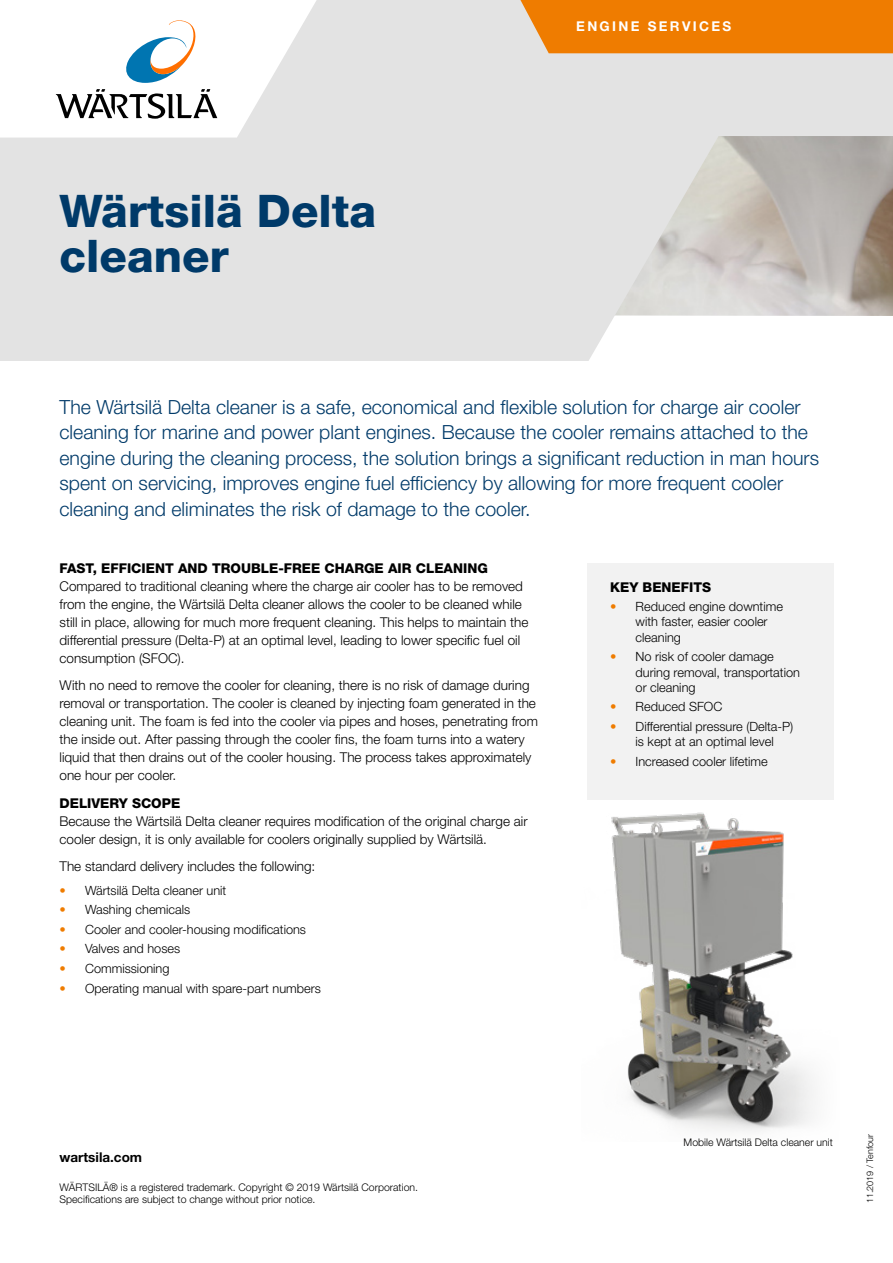
<style>
.page{position:relative;width:893px;height:1263px;background:#fff}
.page>*{position:absolute;margin:0;border:0;box-sizing:border-box;transform-origin:0 0}
.t1{font:800 45px/45px "Helvetica Neue LT Std";color:#003a69}
.t2{font:300 19.5px/25.5px "Helvetica Neue LT Std";color:#003a69}
.t3{font:300 13.5px/18px "Helvetica Neue LT Std";color:#000}
.t4{font:800 13.5px "Helvetica Neue LT Std";color:#000}
.t5{font:700 13.5px "Helvetica Neue LT Std";letter-spacing:.17em;color:#fff}
.t6{font:700 13.5px "Helvetica Neue LT Std";color:#000}
.t7{font:300 12.75px/15.3px "Helvetica Neue LT Std";color:#000}
.t8{font:300 10.5px/12.8px "Helvetica Neue LT Std";color:#000}
.t9{font:300 9px "Helvetica Neue LT Std";color:#000}
.s1{color:#ef7c00}
</style>
<div class="page">
<svg style="left:0;top:0;width:893px;height:361px;background:#dfdedd"></svg>
<img style="left:611px;top:812px;width:204px;height:320px">
<svg style="left:506px;top:0;width:387px;height:53px;background:#ee8310"></svg>
<div style="left:587px;top:563px;width:246px;height:236px;background:#f2f2f2"></div>
<svg style="left:0;top:0;width:326px;height:138px"></svg>
<p class="t5" style="left:576px;top:18px;width:156px">ENGINE SERVICES</p>
<h1 class="t1" style="left:60px;top:189px;width:318px">Wärtsilä Delta cleaner</h1>
<p class="t2" style="left:60px;top:394px;width:761px">The Wärtsilä Delta cleaner is a safe, economical and flexible solution for charge air cooler cleaning for marine and power plant engines. Because the cooler remains attached to the engine during the cleaning process, the solution brings a significant reduction in man hours spent on servicing, improves engine fuel efficiency by allowing for more frequent cooler cleaning and eliminates the risk of damage to the cooler.</p>
<p class="t4" style="left:60px;top:560px;width:430px">FAST, EFFICIENT AND TROUBLE-FREE CHARGE AIR CLEANING</p>
<p class="t3" style="left:60px;top:577px;width:470px">Compared to traditional cleaning where the charge air cooler has to be removed from the engine, the Wärtsilä Delta cleaner allows the cooler to be cleaned while still in place, allowing for much more frequent cleaning. This helps to maintain the differential pressure (Delta-P) at an optimal level, leading to lower specific fuel oil consumption (SFOC).</p>
<p class="t3" style="left:60px;top:675px;width:480px">With no need to remove the cooler for cleaning, there is no risk of damage during removal or transportation. The cooler is cleaned by injecting foam generated in the cleaning unit. The foam is fed into the cooler via pipes and hoses, penetrating from the inside out. After passing through the cooler fins, the foam turns into a watery liquid that then drains out of the cooler housing. The process takes approximately one hour per cooler.</p>
<p class="t4" style="left:60px;top:796px;width:122px">DELIVERY SCOPE</p>
<p class="t3" style="left:60px;top:812px;width:470px">Because the Wärtsilä Delta cleaner requires modification of the original charge air cooler design, it is only available for coolers originally supplied by Wärtsilä.</p>
<p class="t3" style="left:60px;top:857px;width:257px">The standard delivery includes the following:</p>
<p class="t7" style="left:60px;top:882px;width:168px"><span class="s1">•</span> Wärtsilä Delta cleaner unit</p>
<p class="t7" style="left:60px;top:902px;width:132px"><span class="s1">•</span> Washing chemicals</p>
<p class="t7" style="left:60px;top:921px;width:248px"><span class="s1">•</span> Cooler and cooler-housing modifications</p>
<p class="t7" style="left:60px;top:941px;width:122px"><span class="s1">•</span> Valves and hoses</p>
<p class="t7" style="left:60px;top:960px;width:112px"><span class="s1">•</span> Commissioning</p>
<p class="t7" style="left:60px;top:980px;width:263px"><span class="s1">•</span> Operating manual with spare-part numbers</p>
<p class="t4" style="left:610px;top:579px;width:103px">KEY BENEFITS</p>
<p class="t7" style="left:636px;top:599px;width:149px;text-indent:-26px"><span class="s1">•</span> Reduced engine downtime with faster, easier cooler cleaning</p>
<p class="t7" style="left:636px;top:649px;width:166px;text-indent:-26px"><span class="s1">•</span> No risk of cooler damage during removal, transportation or cleaning</p>
<p class="t7" style="left:610px;top:699px;width:114px"><span class="s1">•</span> Reduced SFOC</p>
<p class="t7" style="left:610px;top:719px;width:185px;text-align:center"><span class="s1">•</span> Differential pressure (Delta-P) is kept at an optimal level</p>
<p class="t7" style="left:610px;top:753px;width:159px"><span class="s1">•</span> Increased cooler lifetime</p>
<p class="t6" style="left:60px;top:1148px;width:84px">wartsila.com</p>
<p class="t8" style="left:60px;top:1180px;width:360px">WÄRTSILÄ® is a registered trademark. Copyright © 2019 Wärtsilä Corporation.<br>Specifications are subject to change without prior notice.</p>
<p class="t8" style="left:684px;top:1135px;width:151px">Mobile Wärtsilä Delta cleaner unit</p>
<p class="t9" style="left:864px;top:1203px;width:71px;rotate:-90deg">11.2019 / Tenfour</p>
</div>
